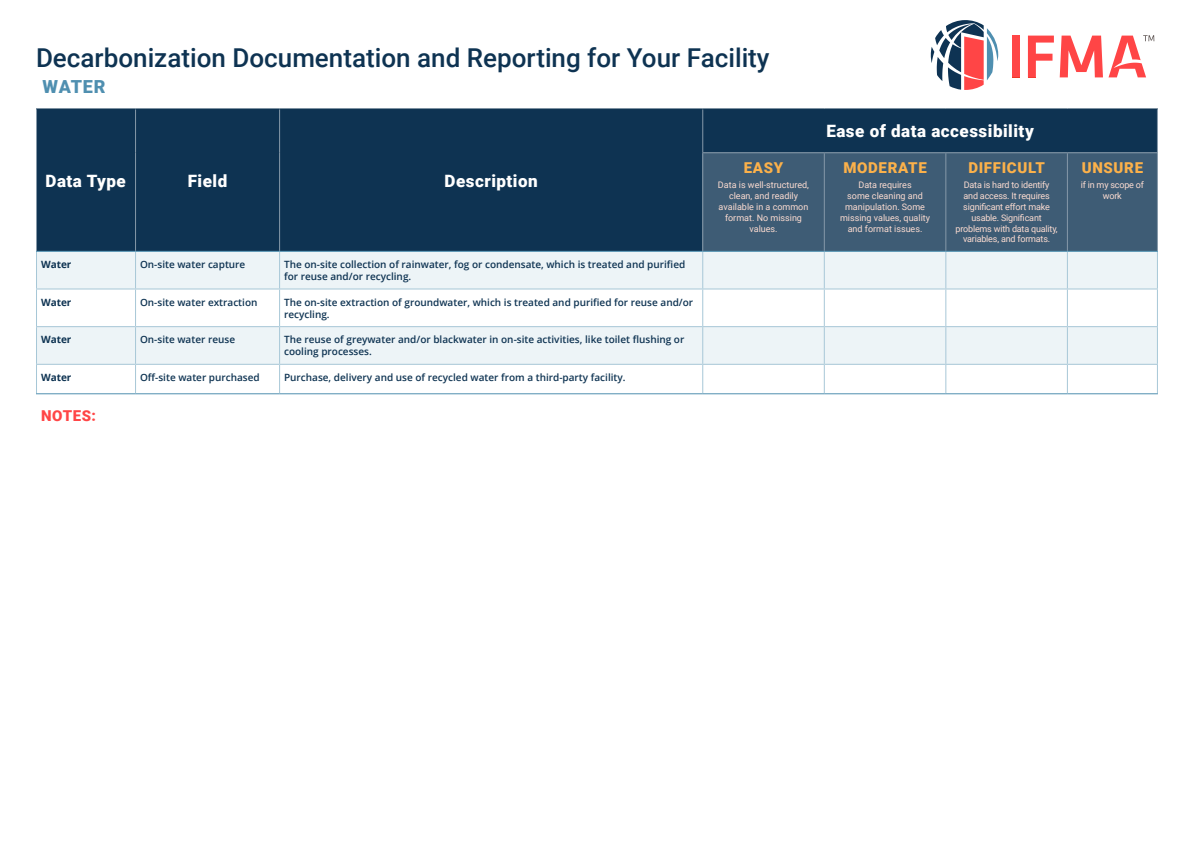
<style>
.page{position:relative;width:1191px;height:842px;background:#fff}
.page>*{position:absolute;margin:0;border:0;box-sizing:border-box;transform-origin:0 0}
.t1{font:500 26px "Roboto";color:#0e3352}
.t2{font:900 18px "Roboto";letter-spacing:.035em;color:#4f8fb0}
.t3{font:900 17px "Roboto";letter-spacing:.03em;color:#fff}
.t4{font:900 15px "Roboto";letter-spacing:.045em;color:#fcb14a}
.t5{font:900 15px "Roboto";letter-spacing:.04em;color:#ff4546}
.t6{font:600 10px/12px "Open Sans";color:#0e3352}
.t7{font:700 10px "Open Sans";color:#0e3352}
.t8{font:9px/10.8px "Roboto";color:#fcdcd1;text-align:center}
.t9{font:9px/10.8px "Roboto";letter-spacing:-.02em;color:#fcdcd1;text-align:center}
</style>
<div class="page">
<div style="left:1011px;top:36px;width:8px;height:41px;background:#ff4546"></div>
<svg style="left:930px;top:20px;width:68px;height:70px"></svg>
<svg style="left:1028px;top:35px;width:126px;height:43px"></svg>
<div style="left:37px;top:109px;width:1119px;height:142px;background:#0e3352"></div>
<div style="left:703px;top:153px;width:453px;height:98px;background:#3e5c75"></div>
<svg style="left:37px;top:252px;width:1119px;height:112px;fill:#edf4f7"></svg>
<hr style="left:36px;top:108px;width:100px;height:1px;background:#0e3352">
<hr style="left:136px;top:108px;width:144px;height:1px;background:#0e3352">
<hr style="left:280px;top:108px;width:422px;height:1px;background:#0e3352">
<hr style="left:36px;top:109px;width:1px;height:44px;background:#8699a9">
<hr style="left:135px;top:109px;width:1px;height:44px;background:#8699a9">
<hr style="left:279px;top:109px;width:1px;height:44px;background:#8699a9">
<hr style="left:36px;top:153px;width:1px;height:98px;background:#8699a9">
<hr style="left:135px;top:153px;width:1px;height:98px;background:#8699a9">
<hr style="left:279px;top:153px;width:1px;height:98px;background:#8699a9">
<hr style="left:702px;top:108px;width:122px;height:1px;background:#0e3352">
<hr style="left:824px;top:108px;width:122px;height:1px;background:#0e3352">
<hr style="left:946px;top:108px;width:121px;height:1px;background:#0e3352">
<hr style="left:1067px;top:108px;width:91px;height:1px;background:#0e3352">
<hr style="left:702px;top:109px;width:1px;height:43px;background:#8699a9">
<hr style="left:1156px;top:109px;width:2px;height:43px;background:#8699a9">
<hr style="left:702px;top:152px;width:122px;height:1px;background:#8699a9">
<hr style="left:702px;top:153px;width:1px;height:98px;background:#8699a9">
<hr style="left:824px;top:152px;width:122px;height:1px;background:#8699a9">
<hr style="left:824px;top:153px;width:1px;height:98px;background:#8699a9">
<hr style="left:946px;top:152px;width:121px;height:1px;background:#8699a9">
<hr style="left:945px;top:153px;width:1px;height:98px;background:#8699a9">
<hr style="left:1067px;top:152px;width:91px;height:1px;background:#8699a9">
<hr style="left:1066px;top:153px;width:2px;height:98px;background:#8699a9">
<hr style="left:1156px;top:153px;width:2px;height:98px;background:#8699a9">
<hr style="left:36px;top:252px;width:1px;height:36px;background:#a7c7d7">
<hr style="left:135px;top:252px;width:1px;height:36px;background:#a7c7d7">
<hr style="left:279px;top:252px;width:1px;height:36px;background:#a7c7d7">
<hr style="left:702px;top:252px;width:1px;height:36px;background:#a7c7d7">
<hr style="left:824px;top:252px;width:1px;height:36px;background:#a7c7d7">
<hr style="left:945px;top:252px;width:1px;height:36px;background:#a7c7d7">
<hr style="left:1066px;top:252px;width:2px;height:36px;background:#a7c7d7">
<hr style="left:1156px;top:252px;width:2px;height:36px;background:#a7c7d7">
<hr style="left:36px;top:288px;width:100px;height:1px;background:#a7c7d7">
<hr style="left:36px;top:289px;width:1px;height:37px;background:#a7c7d7">
<hr style="left:136px;top:288px;width:144px;height:1px;background:#a7c7d7">
<hr style="left:135px;top:289px;width:1px;height:37px;background:#a7c7d7">
<hr style="left:280px;top:288px;width:422px;height:1px;background:#a7c7d7">
<hr style="left:279px;top:289px;width:1px;height:37px;background:#a7c7d7">
<hr style="left:702px;top:288px;width:122px;height:1px;background:#a7c7d7">
<hr style="left:702px;top:289px;width:1px;height:37px;background:#a7c7d7">
<hr style="left:824px;top:288px;width:122px;height:1px;background:#a7c7d7">
<hr style="left:824px;top:289px;width:1px;height:37px;background:#a7c7d7">
<hr style="left:946px;top:288px;width:121px;height:1px;background:#a7c7d7">
<hr style="left:945px;top:289px;width:1px;height:37px;background:#a7c7d7">
<hr style="left:1067px;top:288px;width:91px;height:1px;background:#a7c7d7">
<hr style="left:1066px;top:289px;width:2px;height:37px;background:#a7c7d7">
<hr style="left:1156px;top:289px;width:2px;height:37px;background:#a7c7d7">
<hr style="left:36px;top:326px;width:100px;height:1px;background:#a7c7d7">
<hr style="left:36px;top:327px;width:1px;height:37px;background:#a7c7d7">
<hr style="left:136px;top:326px;width:144px;height:1px;background:#a7c7d7">
<hr style="left:135px;top:327px;width:1px;height:37px;background:#a7c7d7">
<hr style="left:280px;top:326px;width:422px;height:1px;background:#a7c7d7">
<hr style="left:279px;top:327px;width:1px;height:37px;background:#a7c7d7">
<hr style="left:702px;top:326px;width:122px;height:1px;background:#a7c7d7">
<hr style="left:702px;top:327px;width:1px;height:37px;background:#a7c7d7">
<hr style="left:824px;top:326px;width:122px;height:1px;background:#a7c7d7">
<hr style="left:824px;top:327px;width:1px;height:37px;background:#a7c7d7">
<hr style="left:946px;top:326px;width:121px;height:1px;background:#a7c7d7">
<hr style="left:945px;top:327px;width:1px;height:37px;background:#a7c7d7">
<hr style="left:1067px;top:326px;width:91px;height:1px;background:#a7c7d7">
<hr style="left:1066px;top:327px;width:2px;height:37px;background:#a7c7d7">
<hr style="left:1156px;top:327px;width:2px;height:37px;background:#a7c7d7">
<hr style="left:36px;top:364px;width:100px;height:1px;background:#a7c7d7">
<svg style="left:36px;top:365px;width:1px;height:28px"></svg>
<hr style="left:136px;top:364px;width:144px;height:1px;background:#a7c7d7">
<svg style="left:135px;top:365px;width:1px;height:28px"></svg>
<hr style="left:280px;top:364px;width:422px;height:1px;background:#a7c7d7">
<svg style="left:279px;top:365px;width:1px;height:28px"></svg>
<hr style="left:702px;top:364px;width:122px;height:1px;background:#a7c7d7">
<svg style="left:702px;top:365px;width:1px;height:28px"></svg>
<hr style="left:824px;top:364px;width:122px;height:1px;background:#a7c7d7">
<svg style="left:824px;top:365px;width:1px;height:28px"></svg>
<hr style="left:946px;top:364px;width:121px;height:1px;background:#a7c7d7">
<svg style="left:945px;top:365px;width:1px;height:28px"></svg>
<hr style="left:1067px;top:364px;width:91px;height:1px;background:#a7c7d7">
<hr style="left:1066px;top:365px;width:2px;height:28px;background:#a7c7d7">
<hr style="left:1156px;top:365px;width:2px;height:28px;background:#a7c7d7">
<hr style="left:36px;top:393px;width:100px;height:1px;background:#4f8fb0">
<hr style="left:136px;top:393px;width:144px;height:1px;background:#4f8fb0">
<hr style="left:280px;top:393px;width:422px;height:1px;background:#4f8fb0">
<hr style="left:702px;top:393px;width:122px;height:1px;background:#4f8fb0">
<hr style="left:824px;top:393px;width:122px;height:1px;background:#4f8fb0">
<hr style="left:946px;top:393px;width:121px;height:1px;background:#4f8fb0">
<hr style="left:1067px;top:393px;width:91px;height:1px;background:#4f8fb0">
<hr style="left:36px;top:251px;width:100px;height:1px;background:#4f8fb0">
<hr style="left:136px;top:251px;width:144px;height:1px;background:#4f8fb0">
<hr style="left:280px;top:251px;width:422px;height:1px;background:#4f8fb0">
<hr style="left:702px;top:251px;width:122px;height:1px;background:#4f8fb0">
<hr style="left:824px;top:251px;width:122px;height:1px;background:#4f8fb0">
<hr style="left:946px;top:251px;width:121px;height:1px;background:#4f8fb0">
<hr style="left:1067px;top:251px;width:91px;height:1px;background:#4f8fb0">
<h1 class="t1" style="left:36px;top:39px;width:735px">Decarbonization Documentation and Reporting for Your Facility</h1>
<p class="t2" style="left:43px;top:74px;width:64px">WATER</p>
<p class="t3" style="left:46px;top:169px;width:82px">Data Type</p>
<p class="t3" style="left:188px;top:169px;width:41px">Field</p>
<p class="t3" style="left:444px;top:169px;width:95px">Description</p>
<p class="t7" style="left:41px;top:257px;width:32px">Water</p>
<p class="t6" style="left:140px;top:258px;width:107px">On-site water capture</p>
<p class="t6" style="left:284px;top:258px;width:403px">The on-site collection of rainwater, fog or condensate, which is treated and purified for reuse and/or recycling.</p>
<p class="t7" style="left:41px;top:295px;width:32px">Water</p>
<p class="t6" style="left:140px;top:296px;width:119px">On-site water extraction</p>
<p class="t6" style="left:284px;top:296px;width:410px">The on-site extraction of groundwater, which is treated and purified for reuse and/or recycling.</p>
<p class="t7" style="left:41px;top:333px;width:32px">Water</p>
<p class="t6" style="left:140px;top:333px;width:97px">On-site water reuse</p>
<p class="t6" style="left:284px;top:333px;width:402px">The reuse of greywater and/or blackwater in on-site activities, like toilet flushing or cooling processes.</p>
<p class="t7" style="left:41px;top:370px;width:32px">Water</p>
<p class="t6" style="left:140px;top:371px;width:121px">Off-site water purchased</p>
<p class="t6" style="left:284px;top:371px;width:343px">Purchase, delivery and use of recycled water from a third-party facility.</p>
<p class="t5" style="left:41px;top:405px;width:56px">NOTES:</p>
<p class="t4" style="left:744px;top:157px;width:41px">EASY</p>
<p class="t8" style="left:718px;top:179px;width:93px">Data is well-structured, clean, and readily available in a common format. No missing values.</p>
<p class="t3" style="left:826px;top:119px;width:209px">Ease of data accessibility</p>
<p class="t4" style="left:843px;top:157px;width:85px">MODERATE</p>
<p class="t8" style="left:840px;top:179px;width:92px">Data requires<br>some cleaning and manipulation. Some missing values, quality and format issues.</p>
<p class="t4" style="left:968px;top:157px;width:78px">DIFFICULT</p>
<p class="t9" style="left:955px;top:179px;width:104px">Data is hard to identify and access. It requires significant effort make usable. Significant problems with data quality, variables, and formats.</p>
<p class="t4" style="left:1081px;top:157px;width:63px">UNSURE</p>
<p class="t9" style="left:1080px;top:179px;width:65px">if in my scope of work</p>
</div>
